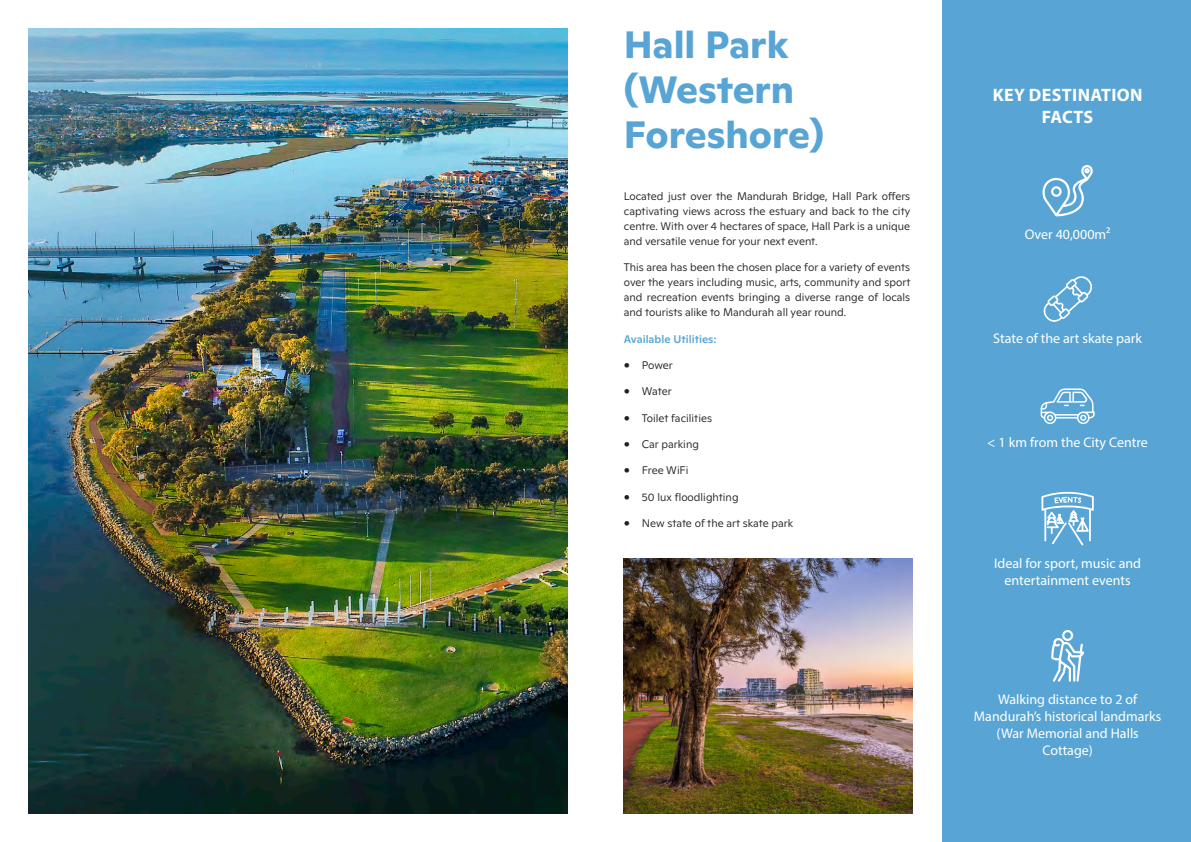
<style>
.page{position:relative;width:1191px;height:842px;background:#fff}
.page>*{position:absolute;margin:0;border:0;box-sizing:border-box;transform-origin:0 0}
.Page_Title{font:700 38px/44.6px "Ginto Normal";color:#58a5d5}
.t1{font:700 18px/21.6px "Myriad Pro";letter-spacing:.02em;color:#fff;text-align:center}
.t2{font:14px/16.8px "Myriad Pro";color:#fff;text-align:center}
.Body{font:300 11px/15px "Ginto Normal";color:#231f20;text-align:justify}
.Body-2{font:500 11px "Ginto Normal";color:#58a5d5}
</style>
<div class="page">
<img style="left:28px;top:28px;width:539px;height:786px">
<div style="left:943px;top:0;width:248px;height:842px;background:#58a5d5"></div>
<svg style="left:1042px;top:165px;width:51px;height:51px"></svg>
<svg style="left:1040px;top:388px;width:54px;height:36px"></svg>
<svg style="left:1041px;top:491px;width:52px;height:54px"></svg>
<svg style="left:1051px;top:630px;width:33px;height:52px"></svg>
<img style="left:623px;top:558px;width:289px;height:256px">
<svg style="left:1043px;top:276px;width:49px;height:46px"></svg>
<p class="Page_Title" style="left:624px;top:19px;width:202px">Hall Park (Western<br>Foreshore)</p>
<p class="Body" style="left:624px;top:188px;width:288px">Located just over the Mandurah Bridge, Hall Park offers captivating views across the estuary and back to the city centre. With over 4 hectares of space, Hall Park is a unique and versatile venue for your next event.</p>
<p class="Body" style="left:624px;top:259px;width:288px">This area has been the chosen place for a variety of events over the years including music, arts, community and sport and recreation events bringing a diverse range of locals and tourists alike to Mandurah all year round.</p>
<p class="Body-2" style="left:624px;top:331px;width:94px">Available Utilities:</p>
<p class="Body" style="left:624px;top:357px;width:51px">• Power</p>
<p class="Body" style="left:624px;top:383px;width:49px">• Water</p>
<p class="Body" style="left:624px;top:410px;width:90px">• Toilet facilities</p>
<p class="Body" style="left:624px;top:436px;width:77px">• Car parking</p>
<p class="Body" style="left:624px;top:462px;width:66px">• Free WiFi</p>
<p class="Body" style="left:624px;top:489px;width:116px">• 50 lux floodlighting</p>
<p class="Body" style="left:624px;top:515px;width:171px">• New state of the art skate park</p>
<p class="t1" style="left:992px;top:83px;width:151px">KEY DESTINATION<br>FACTS</p>
<p class="t2" style="left:1024px;top:226px;width:87px">Over 40,000m²</p>
<p class="t2" style="left:993px;top:330px;width:150px">State of the art skate park</p>
<p class="t2" style="left:987px;top:433px;width:162px">&lt; 1 km from the City Centre</p>
<p class="t2" style="left:994px;top:554px;width:148px">Ideal for sport, music and entertainment events</p>
<p class="t2" style="left:974px;top:691px;width:189px">Walking distance to 2 of<br>Mandurah’s historical landmarks (War Memorial and Halls<br>Cottage)</p>
</div>
